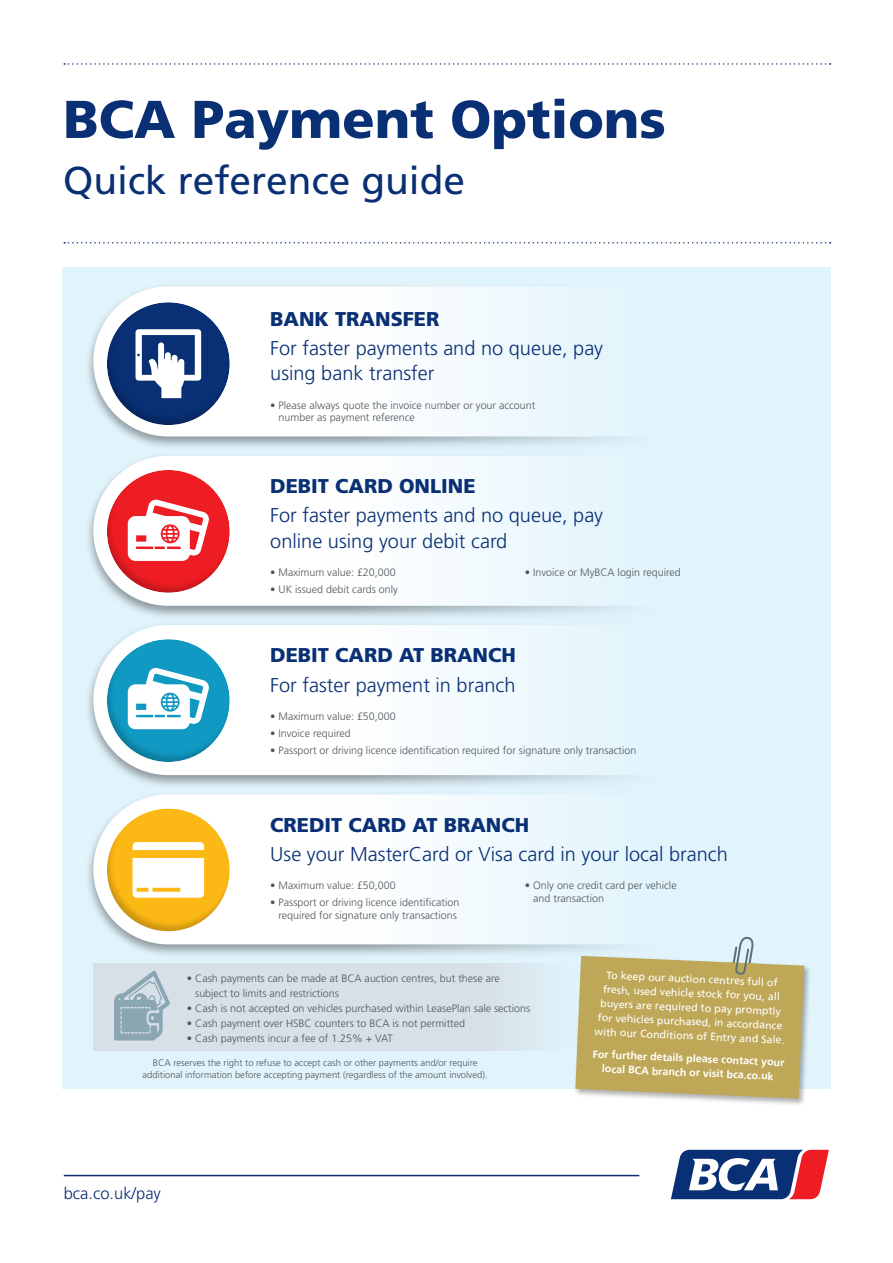
<style>
.page{position:relative;width:893px;height:1263px;background:#fff}
.page>*{position:absolute;margin:0;border:0;box-sizing:border-box;transform-origin:0 0}
.t1{font:900 53.1px "Frutiger";color:#092f74}
.t2{font:38.85px "Frutiger";color:#092f74}
.t3{font:300 19.95px/29.1px "Frutiger";color:#092f74}
.URL{font:300 16.5px "Frutiger";color:#0c2c72}
.t4{font:300 10.65px/12.9px "Frutiger";color:#515659}
.t5{font:10.65px/14.2px "Frutiger";color:#fff;text-align:center}
.t6{font:700 10.65px/14.4px "Frutiger";color:#fff;text-align:center}
.t7{font:300 9.45px/12.6px "Frutiger";color:#515659;text-align:center}
.s1{font-weight:900}
</style>
<div class="page">
<div style="left:62px;top:267px;width:769px;height:821px;background:#e1f4fc"></div>
<div style="left:85px;top:283px;width:604px;height:168px;background:#231f20;opacity:.43"></div>
<svg style="left:93px;top:286px;width:227px;height:150px;background:#fafcfd"></svg>
<div style="left:85px;top:791px;width:604px;height:168px;background:#231f20;opacity:.43"></div>
<svg style="left:93px;top:794px;width:227px;height:150px;background:#fafcfd"></svg>
<div style="left:85px;top:621px;width:604px;height:168px;background:#231f20;opacity:.43"></div>
<svg style="left:93px;top:625px;width:227px;height:150px;background:#fafcfd"></svg>
<div style="left:85px;top:452px;width:604px;height:168px;background:#231f20;opacity:.43"></div>
<svg style="left:93px;top:456px;width:227px;height:150px;background:#f9fbfc"></svg>
<svg style="left:64px;top:63px;width:767px;height:2px"></svg>
<svg style="left:64px;top:242px;width:767px;height:1px"></svg>
<svg style="left:320px;top:283px;width:369px;height:681px"></svg>
<div style="left:93px;top:964px;width:484px;height:87px;background:#d7e0e6"></div>
<svg style="left:114px;top:970px;width:56px;height:70px"></svg>
<div style="left:107px;top:301px;width:124px;height:124px;background:#231f20;opacity:.22"></div>
<svg style="left:136px;top:329px;width:65px;height:69px;background:#8598ba"></svg>
<div style="left:107px;top:808px;width:124px;height:124px;background:#231f20;opacity:.22"></div>
<svg style="left:133px;top:858px;width:71px;height:40px;background:#fefaef"></svg>
<svg style="left:133px;top:842px;width:71px;height:8px"></svg>
<div style="left:107px;top:638px;width:124px;height:124px;background:#231f20;opacity:.22"></div>
<svg style="left:128px;top:668px;width:82px;height:61px;background:#a4d8e7"></svg>
<div style="left:107px;top:469px;width:124px;height:124px;background:#231f20;opacity:.22"></div>
<svg style="left:128px;top:500px;width:82px;height:61px;background:#f8a9ab"></svg>
<div style="left:574px;top:954px;width:238px;height:152px;background:#231f20;opacity:.35"></div>
<svg style="left:575px;top:937px;width:229px;height:161px;background:#c3b374"></svg>
<hr style="left:64px;top:1175px;width:575px;height:1px;background:#0c2c72">
<svg style="left:671px;top:1149px;width:158px;height:51px"></svg>
<p class="t1" style="left:63px;top:87px;width:604px">BCA Payment Options</p>
<p class="t2" style="left:63px;top:157px;width:403px">Quick reference guide</p>
<p class="t3" style="left:270px;top:304px;width:334px"><span class="s1">BANK TRANSFER<br></span>For faster payments and no queue, pay</p>
<p class="t3" style="left:270px;top:359px;width:166px">using bank transfer</p>
<p class="t4" style="left:279px;top:398px;width:258px;text-indent:-8px">• Please always quote the invoice number or your account number as payment reference</p>
<p class="t3" style="left:270px;top:472px;width:334px"><span class="s1">DEBIT CARD ONLINE<br></span>For faster payments and no queue, pay</p>
<p class="t3" style="left:270px;top:526px;width:239px">online using your debit card</p>
<p class="t4" style="left:270px;top:566px;width:127px">• Maximum value: £20,000</p>
<p class="t4" style="left:270px;top:583px;width:129px">• UK issued debit cards only</p>
<p class="t4" style="left:525px;top:566px;width:157px">• Invoice or MyBCA login required</p>
<p class="t3" style="left:270px;top:641px;width:247px"><span class="s1">DEBIT CARD AT BRANCH<br></span>For faster payment in branch</p>
<p class="t4" style="left:270px;top:710px;width:127px">• Maximum value: £50,000</p>
<p class="t4" style="left:270px;top:726px;width:82px">• Invoice required</p>
<p class="t4" style="left:270px;top:743px;width:368px">• Passport or driving licence identification required for signature only transaction</p>
<p class="t3" style="left:270px;top:810px;width:459px"><span class="s1">CREDIT CARD AT BRANCH<br></span>Use your MasterCard or Visa card in your local branch</p>
<p class="t4" style="left:270px;top:879px;width:127px">• Maximum value: £50,000</p>
<p class="t4" style="left:270px;top:896px;width:191px;text-align:center">• Passport or driving licence identification required for signature only transactions</p>
<p class="t4" style="left:533px;top:879px;width:145px;text-indent:-8px">• Only one credit card per vehicle and transaction</p>
<p class="t4" style="left:195px;top:971px;width:306px;line-height:15px;text-indent:-8px">• Cash payments can be made at BCA auction centres, but these are subject to limits and restrictions</p>
<p class="t4" style="left:187px;top:1002px;width:345px">• Cash is not accepted on vehicles purchased within LeasePlan sale sections</p>
<p class="t4" style="left:187px;top:1017px;width:280px">• Cash payment over HSBC counters to BCA is not permitted</p>
<p class="t4" style="left:187px;top:1032px;width:208px">• Cash payments incur a fee of 1.25% + VAT</p>
<p class="t7" style="left:143px;top:1056px;width:347px">BCA reserves the right to refuse to accept cash or other payments and/or require additional information before accepting payment (regardless of the amount involved).</p>
<p class="URL" style="left:64px;top:1184px;width:99px">bca.co.uk/pay</p>
<p class="t5" style="left:597px;top:968px;width:192px;rotate:2deg">To keep our auction centres full of fresh, used vehicle stock for you, all buyers are required to pay promptly for vehicles purchased, in accordance with our Conditions of Entry and Sale.</p>
<p class="t6" style="left:593px;top:1047px;width:194px;rotate:2deg">For further details please contact your local BCA branch or visit bca.co.uk</p>
</div>
